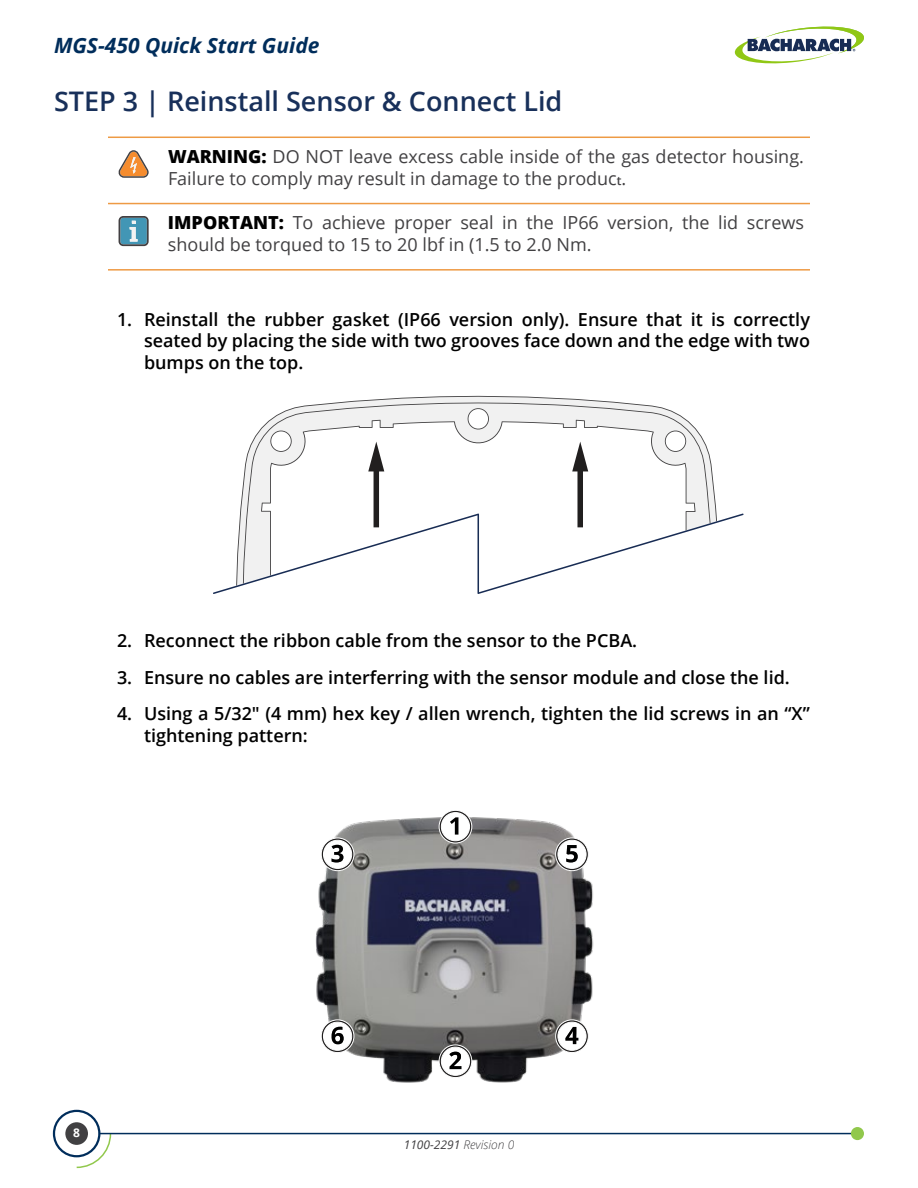
<style>
.page{position:relative;width:918px;height:1188px;background:#fff}
.page>*{position:absolute;margin:0;border:0;box-sizing:border-box;transform-origin:0 0}
.t1{font:600 27px "Open Sans";color:#18305a}
.t2{font:italic 700 21px "Open Sans";color:#002d5b}
.t3{font:600 18px/21.6px "Open Sans";color:#000;text-align:justify}
.t4{font:18px/21.6px "Open Sans";color:#414042}
.t5{font:italic 12px "Open Sans";color:#414042}
.t6{font:700 12px "Open Sans";color:#fff}
.s1{font-weight:800;color:#000}
.s2{font-weight:600;font-size:12px}
.s3{font-weight:300}
</style>
<div class="page">
<svg style="left:75px;top:1132px;width:37px;height:37px"></svg>
<hr style="left:99px;top:1133px;width:758px;height:1px;background:#002d5b">
<div style="left:851px;top:1127px;width:13px;height:13px;background:#91c84c;border-radius:50%"></div>
<div style="left:53px;top:1110px;width:47px;height:47px;border:2px solid #002d5b;border-radius:50%"></div>
<div style="left:65px;top:1122px;width:23px;height:23px;background:#414042;border-radius:50%"></div>
<svg style="left:734px;top:26px;width:130px;height:38px"></svg>
<hr style="left:108px;top:137px;width:702px;height:1px;background:#ee9a44">
<hr style="left:108px;top:203px;width:702px;height:1px;background:#ee9a44">
<hr style="left:108px;top:269px;width:702px;height:2px;background:#ee9a44">
<svg style="left:119px;top:216px;width:30px;height:30px"></svg>
<svg style="left:118px;top:150px;width:31px;height:28px"></svg>
<svg style="left:240px;top:396px;width:477px;height:117px"></svg>
<svg style="left:468px;top:408px;width:21px;height:22px"></svg>
<svg style="left:665px;top:431px;width:21px;height:21px"></svg>
<svg style="left:270px;top:431px;width:22px;height:21px"></svg>
<svg style="left:213px;top:513px;width:531px;height:81px"></svg>
<div style="left:577px;top:466px;width:6px;height:61px;background:#211f1f"></div>
<svg style="left:572px;top:442px;width:16px;height:29px"></svg>
<div style="left:374px;top:466px;width:5px;height:61px;background:#211f1f"></div>
<svg style="left:368px;top:442px;width:16px;height:29px"></svg>
<img style="left:315px;top:817px;width:279px;height:266px">
<svg style="left:438px;top:810px;width:34px;height:34px"></svg>
<svg style="left:438px;top:1044px;width:34px;height:34px"></svg>
<svg style="left:321px;top:837px;width:34px;height:34px"></svg>
<svg style="left:555px;top:1019px;width:34px;height:34px"></svg>
<svg style="left:555px;top:837px;width:34px;height:34px"></svg>
<svg style="left:321px;top:1019px;width:34px;height:34px"></svg>
<p class="t2" style="left:54px;top:31px;width:267px">MGS-450 Quick Start Guide</p>
<h1 class="t1" style="left:54px;top:82px;width:510px">STEP 3 | Reinstall Sensor &amp; Connect Lid</h1>
<p class="t4" style="left:168px;top:145px;width:637px"><span class="s1">WARNING:</span> DO NOT leave excess cable inside of the gas detector housing.<br>Failure to comply may result in damage to the produc<span class="s2">t</span>.</p>
<p class="t4" style="left:168px;top:212px;width:638px"><span class="s1">IMPORTANT:</span> To achieve proper seal in the IP66 version, the lid screws should be torqued to 15 to 20 lbf in (1.5 to 2.0 Nm.</p>
<p class="t3" style="left:144px;top:308px;width:668px;text-indent:-27px">1. Reinstall the rubber gasket (IP66 version only). Ensure that it is correctly seated by placing the side with two grooves face down and the edge with two bumps on the top.</p>
<p class="t3" style="left:117px;top:629px;width:522px">2. Reconnect the ribbon cable from the sensor to the PCBA.</p>
<p class="t3" style="left:117px;top:666px;width:674px">3. Ensure no cables are interferring with the sensor module and close the lid.</p>
<p class="t3" style="left:144px;top:703px;width:667px;text-indent:-27px">4. Using a 5/32″ (4 mm) hex key / allen wrench, tighten the lid screws in an “X” tightening pattern:</p>
<p class="t6" style="left:73px;top:1125px;width:8px">8</p>
<p class="t5" style="left:404px;top:1136px;width:112px">1100-2291 <span class="s3">Revision 0</span></p>
</div>
